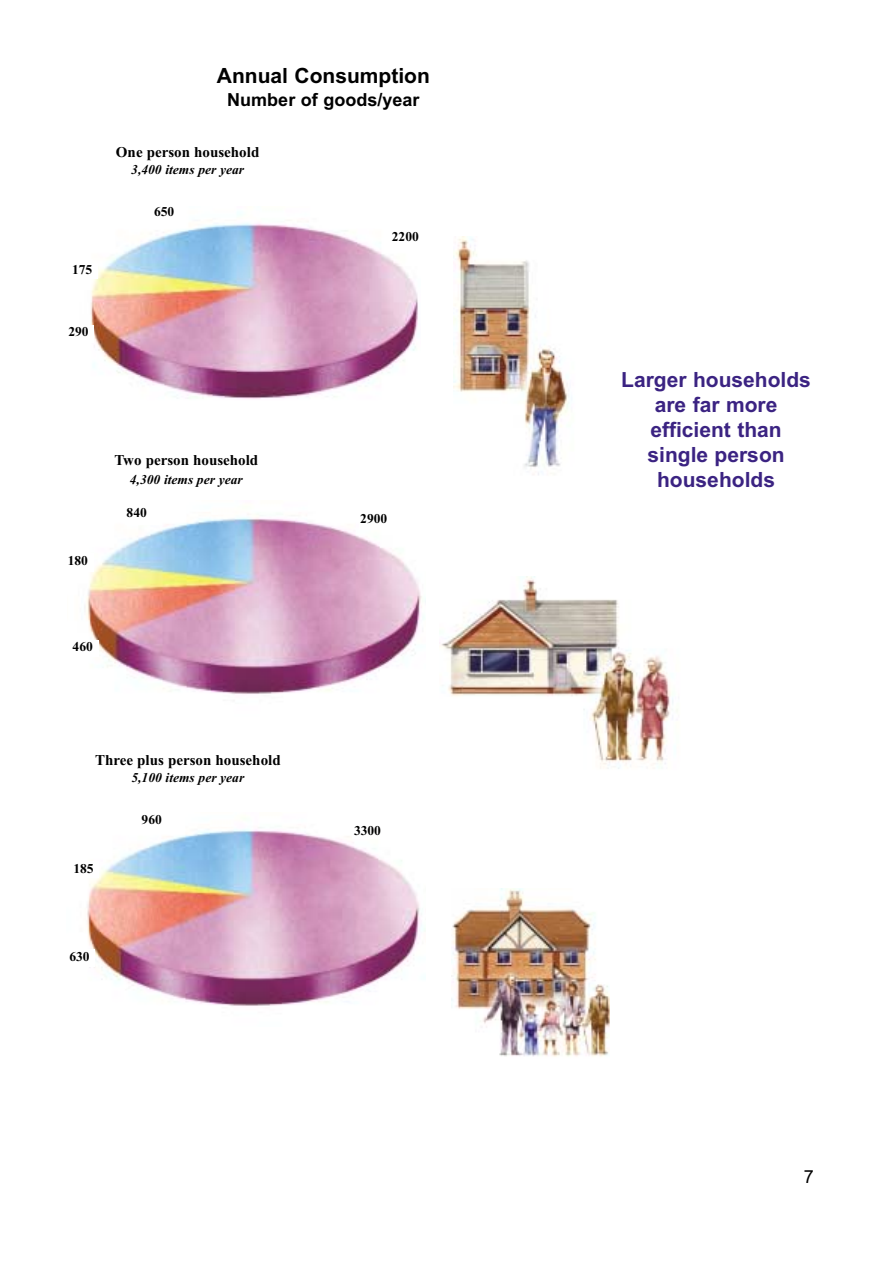
<style>
.page{position:relative;width:893px;height:1262px;background:#fff}
.page>*{position:absolute;margin:0;border:0;box-sizing:border-box;transform-origin:0 0}
.t1{font:700 21px/25.2px "Arial";color:#3b2382;text-align:center}
.t2{font:700 21px "Arial";color:#000}
.t3{font:700 18px "Arial";color:#000}
.t4{font:18px "Arial";color:#000}
.t5{font:700 15px "Times New Roman";color:#000}
.t6{font:italic 700 13.5px "Times New Roman";color:#000}
.t7{font:700 13.5px "Times New Roman";color:#000}
</style>
<div class="page">
<img style="left:90px;top:212px;width:328px;height:187px">
<img style="left:85px;top:517px;width:340px;height:178px">
<img style="left:87px;top:827px;width:338px;height:179px">
<img style="left:453px;top:236px;width:116px;height:239px">
<img style="left:439px;top:577px;width:239px;height:192px">
<img style="left:451px;top:888px;width:158px;height:169px">
<div style="left:67px;top:325px;width:26px;height:17px;background:#fff"></div>
<div style="left:153px;top:205px;width:27px;height:18px;background:#fff"></div>
<div style="left:71px;top:263px;width:26px;height:16px;background:#fff"></div>
<div style="left:66px;top:554px;width:27px;height:18px;background:#fff"></div>
<div style="left:71px;top:640px;width:27px;height:17px;background:#fff"></div>
<div style="left:125px;top:506px;width:37px;height:18px;background:#fff"></div>
<div style="left:359px;top:512px;width:48px;height:17px;background:#fff"></div>
<div style="left:68px;top:949px;width:26px;height:17px;background:#fff"></div>
<div style="left:72px;top:861px;width:26px;height:17px;background:#fff"></div>
<div style="left:140px;top:813px;width:28px;height:19px;background:#fff"></div>
<div style="left:352px;top:824px;width:50px;height:15px;background:#fff"></div>
<p class="t2" style="left:217px;top:68px;width:214px">Annual Consumption</p>
<p class="t3" style="left:227px;top:94px;width:194px">Number of goods/year</p>
<p class="t5" style="left:116px;top:147px;width:145px">One person household</p>
<p class="t6" style="left:131px;top:165px;width:114px">3,400 items per year</p>
<p class="t7" style="left:72px;top:265px;width:22px">175</p>
<p class="t7" style="left:68px;top:327px;width:22px">290</p>
<p class="t7" style="left:154px;top:207px;width:22px">650</p>
<p class="t7" style="left:68px;top:555px;width:22px">180</p>
<p class="t5" style="left:114px;top:455px;width:145px">Two person household</p>
<p class="t6" style="left:130px;top:475px;width:114px">4,300 items per year</p>
<p class="t7" style="left:127px;top:508px;width:22px">840</p>
<p class="t7" style="left:73px;top:642px;width:22px">460</p>
<p class="t5" style="left:95px;top:755px;width:187px">Three plus person household</p>
<p class="t6" style="left:131px;top:773px;width:114px">5,100 items per year</p>
<p class="t7" style="left:73px;top:863px;width:22px">185</p>
<p class="t7" style="left:69px;top:951px;width:22px">630</p>
<p class="t7" style="left:142px;top:815px;width:22px">960</p>
<p class="t7" style="left:392px;top:232px;width:28px">2200</p>
<p class="t7" style="left:360px;top:514px;width:28px">2900</p>
<p class="t7" style="left:354px;top:825px;width:28px">3300</p>
<p class="t1" style="left:621px;top:368px;width:191px">Larger households are far more efficient than single person households</p>
<p class="t4" style="left:803px;top:1169px;width:12px">7</p>
</div>
